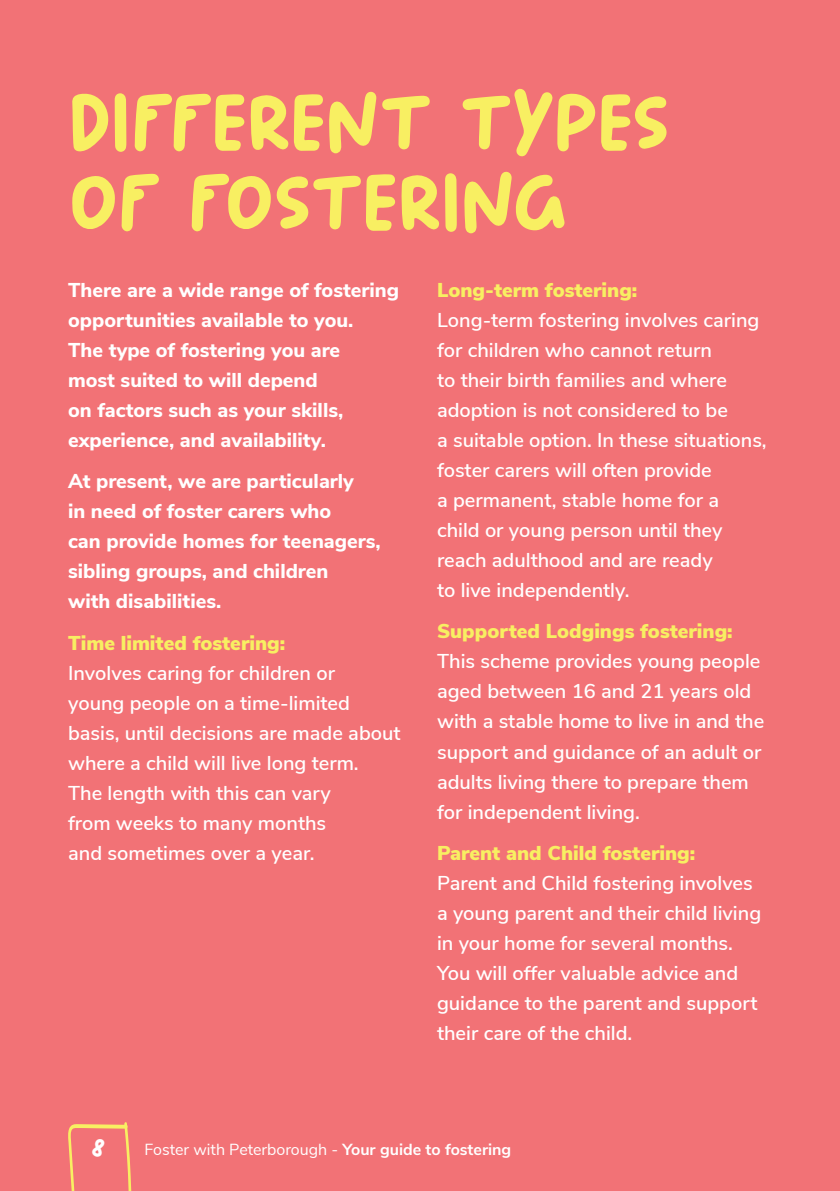
<style>
.page{position:relative;width:840px;height:1191px;background:#fff}
.page>*{position:absolute;margin:0;border:0;box-sizing:border-box;transform-origin:0 0}
.t1{font:84px/80px "SA Long Beach";letter-spacing:-.03em;color:#f8ef62}
.t2{font:24px "SA Long Beach";color:#fff}
.t3{font:600 20px/30px "Nunito Sans";color:#fff}
.t4{font:800 20px/30px "Nunito Sans";color:#fff}
.t5{font:900 20px "Nunito Sans";color:#f8ef62}
.t6{font:16px "Nunito Sans";color:#fff}
.s1{font-weight:700}
</style>
<div class="page">
<div style="left:0;top:0;width:839px;height:1191px;background:#f27276"></div>
<svg style="left:68px;top:1122px;width:63px;height:69px"></svg>
<h1 class="t1" style="left:68px;top:79px;width:604px">DIFFERENT TYPES<br>OF FOSTERING</h1>
<p class="t4" style="left:68px;top:274px;width:332px">There are a wide range of fostering opportunities available to you.<br>The type of fostering you are<br>most suited to will depend<br>on factors such as your skills, experience, and availability.</p>
<p class="t4" style="left:68px;top:465px;width:314px">At present, we are particularly<br>in need of foster carers who<br>can provide homes for teenagers, sibling groups, and children<br>with disabilities.</p>
<p class="t5" style="left:68px;top:628px;width:218px">Time limited fostering:</p>
<p class="t3" style="left:68px;top:656px;width:334px">Involves caring for children or<br>young people on a time-limited basis, until decisions are made about where a child will live long term.<br>The length with this can vary<br>from weeks to many months<br>and sometimes over a year.</p>
<p class="t5" style="left:437px;top:275px;width:202px">Long-term fostering:</p>
<p class="t3" style="left:437px;top:304px;width:331px">Long-term fostering involves caring for children who cannot return<br>to their birth families and where adoption is not considered to be<br>a suitable option. In these situations, foster carers will often provide<br>a permanent, stable home for a child or young person until they reach adulthood and are ready<br>to live independently.</p>
<p class="t5" style="left:437px;top:617px;width:297px">Supported Lodgings fostering:</p>
<p class="t3" style="left:437px;top:645px;width:328px">This scheme provides young people aged between 16 and 21 years old with a stable home to live in and the support and guidance of an adult or adults living there to prepare them for independent living.</p>
<p class="t5" style="left:437px;top:838px;width:259px">Parent and Child fostering:</p>
<p class="t3" style="left:437px;top:866px;width:325px">Parent and Child fostering involves a young parent and their child living in your home for several months.<br>You will offer valuable advice and guidance to the parent and support their care of the child.</p>
<p class="t2" style="left:91px;top:1131px;width:16px">8</p>
<p class="t6" style="left:144px;top:1137px;width:368px">Foster with Peterborough - <span class="s1">Your guide to fostering</span></p>
</div>
